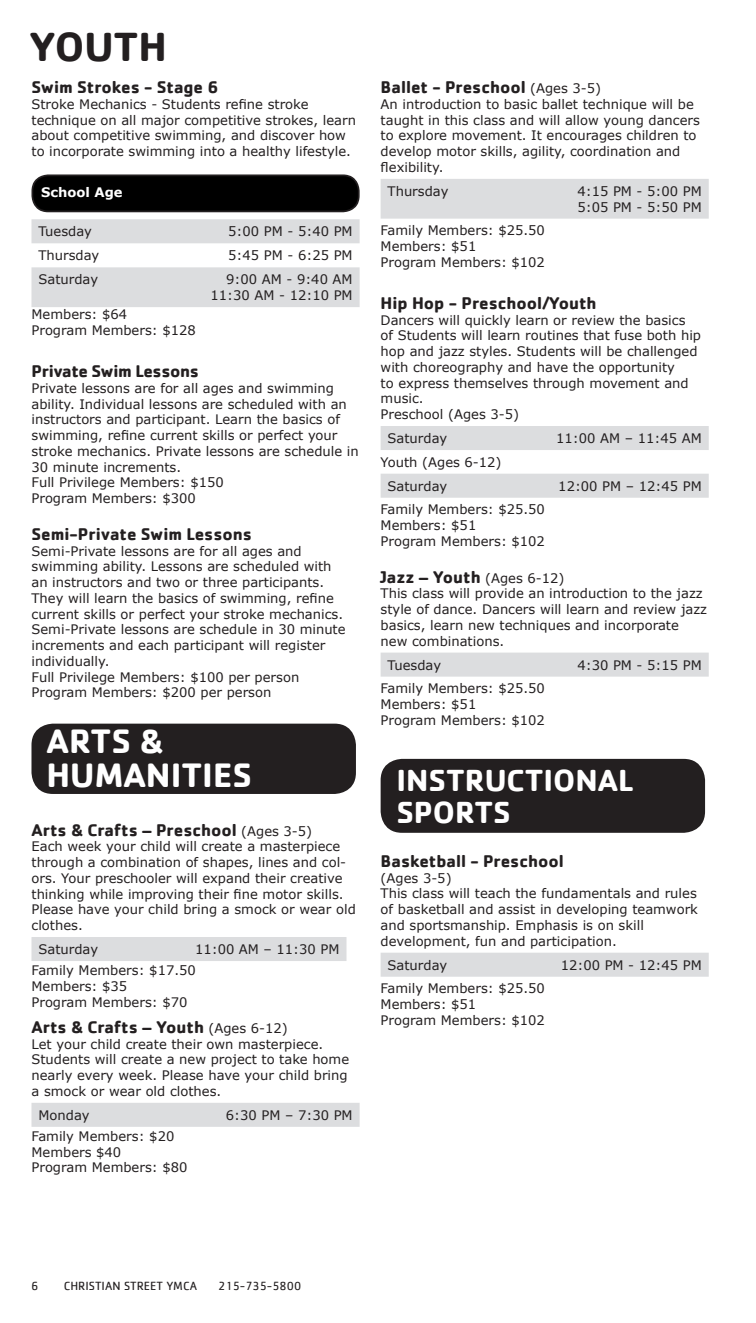
<style>
.page{position:relative;width:756px;height:1323px;background:#fff}
.page>*{position:absolute;margin:0;border:0;box-sizing:border-box;transform-origin:0 0}
.t1{font:700 42px "Cachet";color:#231f20}
.t2{font:700 35px/33.2px "Cachet";color:#fff}
.t3{font:700 31.5px/31.5px "Cachet";color:#fff}
.t4{font:700 17.5px "Cachet";color:#231f20}
.t5{font:700 17.5px "Cachet";letter-spacing:-.02em;color:#231f20}
.t6{font:13.12px/15.8px "Verdana";color:#231f20}
.t7{font:700 13.12px "Verdana";color:#fff}
.t8{font:12.25px "Cachet";color:#231f20}
.s1{font-family:"Verdana";font-weight:400;font-size:13.12px}
</style>
<div class="page">
<svg style="left:31px;top:174px;width:329px;height:38px;background:#0b0b0b"></svg>
<svg style="left:32px;top:219px;width:328px;height:88px"></svg>
<div style="left:32px;top:724px;width:324px;height:70px;background:#231f20;border-radius:21px"></div>
<div style="left:32px;top:937px;width:314px;height:24px;background:#dcdddf"></div>
<div style="left:32px;top:1103px;width:328px;height:24px;background:#dcdddf"></div>
<div style="left:381px;top:179px;width:328px;height:40px;background:#dcdddf"></div>
<div style="left:381px;top:426px;width:328px;height:24px;background:#dcdddf"></div>
<div style="left:381px;top:474px;width:328px;height:24px;background:#dcdddf"></div>
<div style="left:381px;top:653px;width:328px;height:24px;background:#dcdddf"></div>
<div style="left:381px;top:759px;width:324px;height:74px;background:#231f20;border-radius:21px"></div>
<div style="left:381px;top:953px;width:328px;height:24px;background:#dcdddf"></div>
<h1 class="t1" style="left:29px;top:19px;width:139px">YOUTH</h1>
<h3 class="t4" style="left:32px;top:76px;width:189px">Swim Strokes - Stage 6</h3>
<p class="t6" style="left:32px;top:96px;width:326px">Stroke Mechanics - Students refine stroke technique on all major competitive strokes, learn about competitive swimming, and discover how to incorporate swimming into a healthy lifestyle.</p>
<p class="t7" style="left:41px;top:183px;width:83px">School Age</p>
<p class="t6" style="left:38px;top:224px;width:55px">Tuesday</p>
<p class="t6" style="left:228px;top:224px;width:126px">5:00 PM - 5:40 PM</p>
<p class="t6" style="left:38px;top:248px;width:62px">Thursday</p>
<p class="t6" style="left:228px;top:248px;width:126px">5:45 PM - 6:25 PM</p>
<p class="t6" style="left:38px;top:272px;width:61px">Saturday</p>
<p class="t6" style="left:211px;top:272px;width:144px;text-align:right">9:00 AM - 9:40 AM<br>11:30 AM - 12:10 PM</p>
<p class="t6" style="left:32px;top:307px;width:166px">Members: $64<br>Program Members: $128</p>
<h3 class="t5" style="left:32px;top:360px;width:169px">Private Swim Lessons</h3>
<p class="t6" style="left:32px;top:380px;width:329px">Private lessons are for all ages and swimming ability. Individual lessons are scheduled with an instructors and participant. Learn the basics of swimming, refine current skills or perfect your stroke mechanics. Private lessons are schedule in 30 minute increments.<br>Full Privilege Members: $150<br>Program Members: $300</p>
<h3 class="t4" style="left:32px;top:523px;width:222px">Semi-Private Swim Lessons</h3>
<p class="t6" style="left:32px;top:543px;width:316px">Semi-Private lessons are for all ages and swimming ability. Lessons are scheduled with an instructors and two or three participants.<br>They will learn the basics of swimming, refine current skills or perfect your stroke mechanics.<br>Semi-Private lessons are schedule in 30 minute increments and each participant will register individually.<br>Full Privilege Members: $100 per person Program Members: $200 per person</p>
<h2 class="t2" style="left:47px;top:724px;width:207px">ARTS &amp;<br>HUMANITIES</h2>
<h3 class="t4" style="left:32px;top:818px;width:282px">Arts &amp; Crafts – Preschool <span class="s1">(Ages 3-5)</span></h3>
<p class="t6" style="left:32px;top:838px;width:326px">Each week your child will create a masterpiece through a combination of shapes, lines and col&shy;ors. Your preschooler will expand their creative thinking while improving their fine motor skills.<br>Please have your child bring a smock or wear old clothes.</p>
<p class="t6" style="left:38px;top:941px;width:61px">Saturday</p>
<p class="t6" style="left:32px;top:939px;width:310px;line-height:21px;text-indent:164px">11:00 AM – 11:30 PM<br>Family Members: $17.50</p>
<p class="t6" style="left:32px;top:978px;width:158px">Members: $35<br>Program Members: $70</p>
<h3 class="t4" style="left:32px;top:1016px;width:258px">Arts &amp; Crafts – Youth <span class="s1">(Ages 6-12)</span></h3>
<p class="t6" style="left:32px;top:1036px;width:319px">Let your child create their own masterpiece.<br>Students will create a new project to take home nearly every week. Please have your child bring a smock or wear old clothes.</p>
<p class="t6" style="left:38px;top:1107px;width:53px">Monday</p>
<p class="t6" style="left:226px;top:1107px;width:128px">6:30 PM – 7:30 PM</p>
<p class="t6" style="left:32px;top:1128px;width:158px">Family Members: $20<br>Members $40<br>Program Members: $80</p>
<h3 class="t4" style="left:381px;top:76px;width:222px">Ballet - Preschool <span class="s1">(Ages 3-5)</span></h3>
<p class="t6" style="left:381px;top:96px;width:321px">An introduction to basic ballet technique will be taught in this class and will allow young dancers to explore movement. It encourages children to develop motor skills, agility, coordination and flexibility.</p>
<p class="t6" style="left:388px;top:183px;width:62px">Thursday</p>
<p class="t6" style="left:577px;top:183px;width:126px">4:15 PM - 5:00 PM<br>5:05 PM - 5:50 PM</p>
<p class="t6" style="left:381px;top:222px;width:166px">Family Members: $25.50<br>Members: $51<br>Program Members: $102</p>
<h3 class="t4" style="left:381px;top:292px;width:218px">Hip Hop - Preschool/Youth</h3>
<p class="t6" style="left:381px;top:312px;width:322px">Dancers will quickly learn or review the basics of Students will learn routines that fuse both hip hop and jazz styles. Students will be challenged with choreography and have the opportunity<br>to express themselves through movement and music.<br>Preschool (Ages 3-5)</p>
<p class="t6" style="left:388px;top:430px;width:61px">Saturday</p>
<p class="t6" style="left:556px;top:430px;width:147px">11:00 AM – 11:45 AM</p>
<p class="t6" style="left:388px;top:450px;width:115px;line-height:24px;text-indent:-7px">Youth (Ages 6-12)<br>Saturday</p>
<p class="t6" style="left:558px;top:478px;width:145px">12:00 PM – 12:45 PM</p>
<p class="t6" style="left:381px;top:502px;width:166px">Family Members: $25.50<br>Members: $51<br>Program Members: $102</p>
<h3 class="t4" style="left:381px;top:565px;width:185px">Jazz – Youth <span class="s1">(Ages 6-12)</span></h3>
<p class="t6" style="left:381px;top:586px;width:328px">This class will provide an introduction to the jazz style of dance. Dancers will learn and review jazz basics, learn new techniques and incorporate new combinations.</p>
<p class="t6" style="left:388px;top:657px;width:55px">Tuesday</p>
<p class="t6" style="left:577px;top:657px;width:126px">4:30 PM - 5:15 PM</p>
<p class="t6" style="left:381px;top:680px;width:166px">Family Members: $25.50<br>Members: $51<br>Program Members: $102</p>
<h3 class="t3" style="left:396px;top:764px;width:238px">INSTRUCTIONAL<br>SPORTS</h3>
<h3 class="t4" style="left:381px;top:850px;width:185px">Basketball - Preschool</h3>
<p class="t6" style="left:381px;top:870px;width:319px">(Ages 3-5)<br>This class will teach the fundamentals and rules of basketball and assist in developing teamwork and sportsmanship. Emphasis is on skill development, fun and participation.</p>
<p class="t6" style="left:388px;top:957px;width:61px">Saturday</p>
<p class="t6" style="left:561px;top:957px;width:143px">12:00 PM - 12:45 PM</p>
<p class="t6" style="left:381px;top:981px;width:166px">Family Members: $25.50<br>Members: $51<br>Program Members: $102</p>
<p class="t8" style="left:32px;top:1278px;width:9px">6</p>
<p class="t8" style="left:64px;top:1278px;width:135px">CHRISTIAN STREET YMCA</p>
<p class="t8" style="left:218px;top:1278px;width:84px">215-735-5800</p>
</div>
